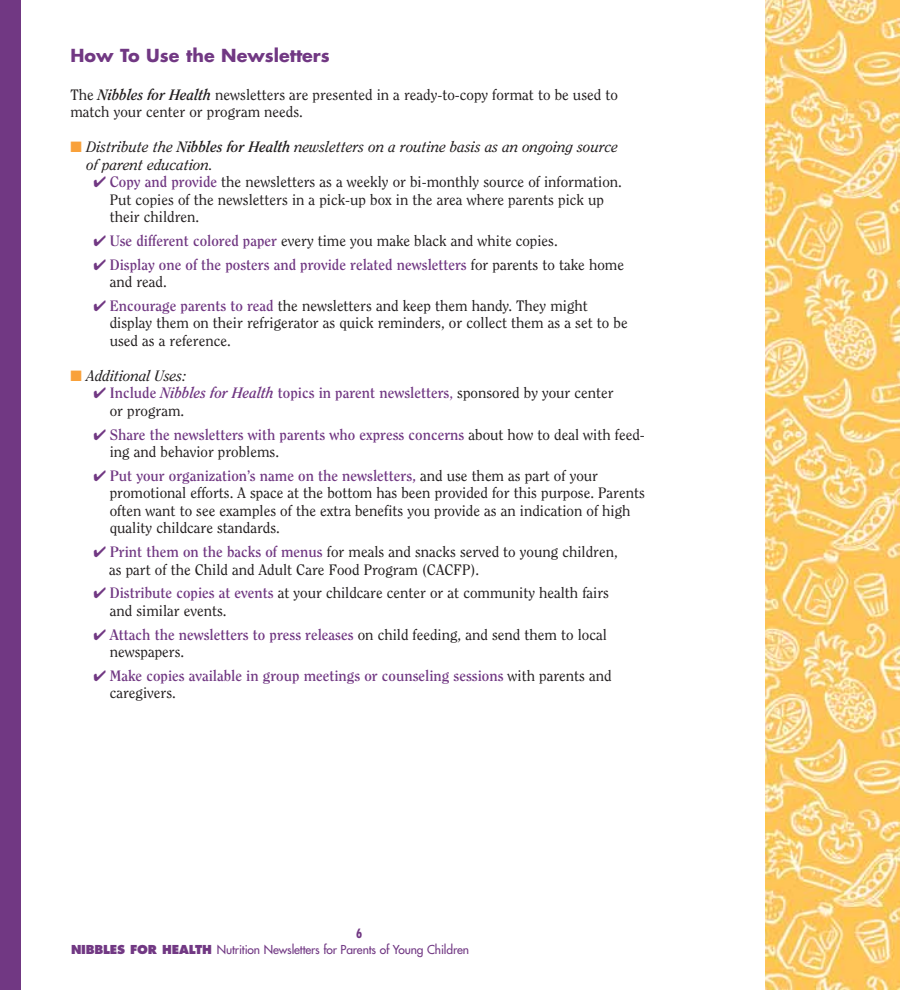
<style>
.page{position:relative;width:900px;height:990px;background:#fff}
.page>*{position:absolute;margin:0;border:0;box-sizing:border-box;transform-origin:0 0}
.t1{font:700 17.5px "Futura";color:#713883}
.t2{font:15px/17.5px "Clearface";color:#231f20}
.t3{font:700 15px/17.5px "Clearface";color:#713883}
.t4{font:italic 15px/17.5px "Clearface";color:#231f20}
.t5{font:700 condensed 12.5px "Futura";color:#713883}
.t6{font:12px "Futura";letter-spacing:-.01em;color:#713883}
.s1{font-weight:700;font-style:italic}
.s2{color:#f9a13a}
.s3{font-weight:700}
.s4{color:#713883}
.s5{font-weight:700;color:#713883}
.s6{font-weight:400;color:#231f20}
.s7{font-style:italic}
.s8{font-weight:400}
.s9{font-weight:800}
</style>
<div class="page">
<div style="left:0;top:0;width:20px;height:990px;background:#713883"></div>
<img style="left:765px;top:0;width:135px;height:990px">
<p class="t1" style="left:70px;top:48px;width:261px">How To Use the Newsletters</p>
<p class="t2" style="left:70px;top:87px;width:549px">The <span class="s1">Nibbles for Health</span> newsletters are presented in a ready-to-copy format to be used to match your center or program needs.</p>
<p class="t4" style="left:87px;top:139px;width:533px;text-indent:-16px"><span class="s2">■</span> Distribute the <span class="s3">Nibbles for Health</span> newsletters on a routine basis as an ongoing source of parent education.</p>
<p class="t2" style="left:110px;top:174px;width:514px;text-indent:-16px"><span class="s4">✔</span> <span class="s5">Copy and provide</span> the newsletters as a weekly or bi-monthly source of information.<br>Put copies of the newsletters in a pick-up box in the area where parents pick up their children.</p>
<p class="t2" style="left:94px;top:233px;width:466px"><span class="s4">✔</span> <span class="s5">Use different colored paper</span> every time you make black and white copies.</p>
<p class="t3" style="left:110px;top:257px;width:516px;text-indent:-16px">✔ Display one of the posters and provide related newsletters <span class="s6">for parents to take home and read.</span></p>
<p class="t2" style="left:110px;top:298px;width:519px;text-indent:-16px"><span class="s4">✔</span> <span class="s5">Encourage parents to read</span> the newsletters and keep them handy. They might display them on their refrigerator as quick reminders, or collect them as a set to be used as a reference.</p>
<p class="t4" style="left:70px;top:368px;width:117px"><span class="s2">■</span> Additional Uses:</p>
<p class="t3" style="left:110px;top:385px;width:505px;text-indent:-16px">✔ Include <span class="s7">Nibbles for Health</span> topics in parent newsletters<span class="s8">,</span> <span class="s6">sponsored by your center or program.</span></p>
<p class="t3" style="left:110px;top:427px;width:537px;text-indent:-16px">✔ Share the newsletters with parents who express concerns <span class="s6">about how to deal with feed&shy;ing and behavior problems.</span></p>
<p class="t2" style="left:110px;top:468px;width:537px;text-indent:-16px"><span class="s4">✔</span> <span class="s5">Put your organization’s name on the newsletters,</span> and use them as part of your promotional efforts. A space at the bottom has been provided for this purpose. Parents often want to see examples of the extra benefits you provide as an indication of high quality childcare standards.</p>
<p class="t2" style="left:109px;top:544px;width:510px;text-indent:-16px"><span class="s4">✔</span> <span class="s5">Print them on the backs of menus</span> for meals and snacks served to young children, as part of the Child and Adult Care Food Program (CACFP).</p>
<p class="t2" style="left:110px;top:586px;width:501px;text-indent:-16px"><span class="s4">✔</span> <span class="s5">Distribute copies at events</span> at your childcare center or at community health fairs and similar events.</p>
<p class="t2" style="left:110px;top:627px;width:499px;text-indent:-16px"><span class="s4">✔</span> <span class="s5">Attach the newsletters to press releases</span> on child feeding, and send them to local newspapers.</p>
<p class="t3" style="left:110px;top:668px;width:503px;text-indent:-16px">✔ Make copies available in group meetings or counseling sessions <span class="s6">with parents and caregivers.</span></p>
<p class="t5" style="left:356px;top:928px;width:8px">6</p>
<p class="t6" style="left:71px;top:944px;width:400px"><span class="s9">NIBBLES FOR HEALTH</span> Nutrition Newsletters for Parents of Young Children</p>
</div>
